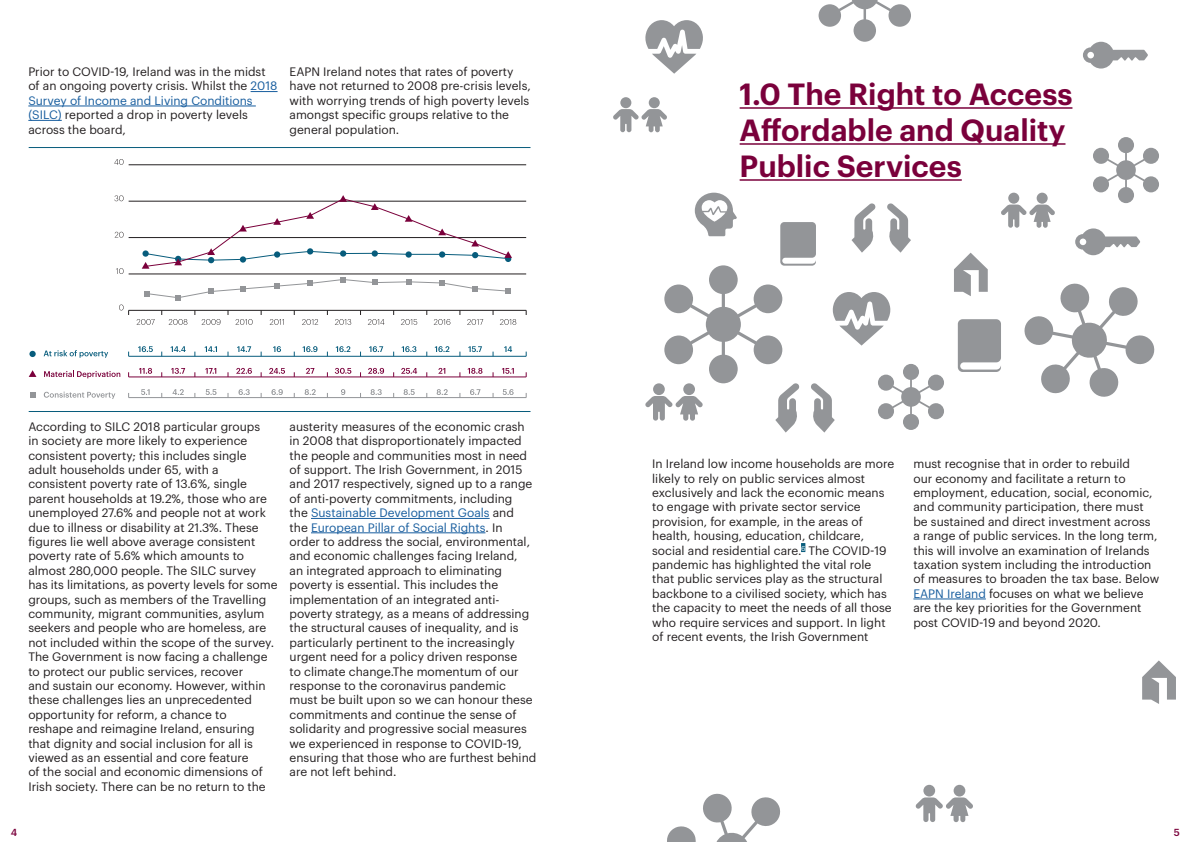
<style>
.page{position:relative;width:1191px;height:842px;background:#fff}
.page>*{position:absolute;margin:0;border:0;box-sizing:border-box;transform-origin:0 0}
.t1{font:600 30px/36px "Graphik";color:#7a003b}
.t2{font:12px/14.4px "Graphik";color:#231f20}
.t3{font:500 10px "Graphik";color:#7a003b}
.s1{color:#175d9e}
</style>
<div class="page">
<svg style="left:251px;top:91px;width:26px;height:1px"></svg>
<hr style="left:28px;top:106px;width:228px;height:1px;background:#175d9e">
<hr style="left:28px;top:120px;width:34px;height:1px;background:#175d9e">
<hr style="left:311px;top:518px;width:178px;height:1px;background:#175d9e">
<hr style="left:311px;top:532px;width:174px;height:1px;background:#175d9e">
<svg style="left:801px;top:543px;width:4px;height:9px"></svg>
<hr style="left:913px;top:599px;width:73px;height:1px;background:#175d9e">
<svg style="left:1024px;top:283px;width:131px;height:114px"></svg>
<svg style="left:667px;top:793px;width:114px;height:49px"></svg>
<svg style="left:1093px;top:137px;width:66px;height:66px"></svg>
<svg style="left:818px;top:0;width:93px;height:42px"></svg>
<svg style="left:957px;top:319px;width:44px;height:53px;background:#a3a5a7"></svg>
<hr style="left:739px;top:107px;width:333px;height:2px;background:#7a003b">
<hr style="left:739px;top:143px;width:326px;height:2px;background:#7a003b">
<hr style="left:739px;top:179px;width:222px;height:2px;background:#7a003b">
<svg style="left:645px;top:20px;width:58px;height:54px"></svg>
<svg style="left:1142px;top:660px;width:34px;height:44px"></svg>
<svg style="left:954px;top:253px;width:33px;height:43px"></svg>
<div style="left:923px;top:785px;width:12px;height:11px;background:#939598;border-radius:50%"></div>
<div style="left:953px;top:785px;width:12px;height:11px;background:#939598;border-radius:50%"></div>
<svg style="left:915px;top:797px;width:58px;height:25px"></svg>
<div style="left:1008px;top:193px;width:11px;height:11px;background:#939598;border-radius:50%"></div>
<div style="left:1036px;top:193px;width:11px;height:11px;background:#939598;border-radius:50%"></div>
<svg style="left:1001px;top:205px;width:54px;height:23px"></svg>
<div style="left:620px;top:97px;width:11px;height:11px;background:#939598;border-radius:50%"></div>
<div style="left:649px;top:97px;width:11px;height:11px;background:#939598;border-radius:50%"></div>
<svg style="left:613px;top:109px;width:54px;height:23px"></svg>
<svg style="left:645px;top:193px;width:299px;height:240px"></svg>
<svg style="left:1075px;top:228px;width:65px;height:27px"></svg>
<svg style="left:1083px;top:42px;width:65px;height:27px"></svg>
<hr style="left:129px;top:165px;width:397px;height:1px;background:#231f20">
<hr style="left:129px;top:201px;width:397px;height:1px;background:#231f20">
<hr style="left:129px;top:237px;width:397px;height:1px;background:#231f20">
<hr style="left:129px;top:274px;width:397px;height:1px;background:#231f20">
<hr style="left:129px;top:310px;width:397px;height:1px;background:#231f20">
<svg style="left:116px;top:268px;width:7px;height:6px"></svg>
<svg style="left:500px;top:319px;width:16px;height:6px"></svg>
<svg style="left:467px;top:319px;width:16px;height:6px"></svg>
<svg style="left:434px;top:319px;width:16px;height:6px"></svg>
<svg style="left:401px;top:319px;width:16px;height:6px"></svg>
<svg style="left:368px;top:319px;width:16px;height:6px"></svg>
<svg style="left:335px;top:319px;width:16px;height:6px"></svg>
<svg style="left:302px;top:319px;width:16px;height:6px"></svg>
<svg style="left:270px;top:319px;width:14px;height:6px"></svg>
<svg style="left:235px;top:319px;width:18px;height:6px"></svg>
<svg style="left:169px;top:319px;width:18px;height:6px"></svg>
<svg style="left:136px;top:319px;width:19px;height:6px"></svg>
<svg style="left:504px;top:346px;width:8px;height:6px"></svg>
<svg style="left:468px;top:346px;width:14px;height:6px"></svg>
<svg style="left:435px;top:346px;width:14px;height:6px"></svg>
<svg style="left:402px;top:346px;width:14px;height:6px"></svg>
<svg style="left:369px;top:346px;width:14px;height:6px"></svg>
<svg style="left:336px;top:346px;width:14px;height:6px"></svg>
<svg style="left:303px;top:346px;width:14px;height:6px"></svg>
<svg style="left:273px;top:346px;width:8px;height:6px"></svg>
<svg style="left:237px;top:346px;width:14px;height:6px"></svg>
<svg style="left:205px;top:346px;width:12px;height:6px"></svg>
<svg style="left:171px;top:346px;width:15px;height:6px"></svg>
<svg style="left:138px;top:346px;width:15px;height:6px"></svg>
<svg style="left:502px;top:368px;width:12px;height:6px"></svg>
<svg style="left:468px;top:368px;width:14px;height:6px"></svg>
<svg style="left:438px;top:368px;width:7px;height:6px"></svg>
<svg style="left:401px;top:368px;width:16px;height:6px"></svg>
<svg style="left:368px;top:368px;width:16px;height:6px"></svg>
<svg style="left:335px;top:368px;width:16px;height:6px"></svg>
<svg style="left:306px;top:368px;width:8px;height:6px"></svg>
<svg style="left:269px;top:368px;width:16px;height:6px"></svg>
<svg style="left:236px;top:368px;width:16px;height:6px"></svg>
<svg style="left:205px;top:368px;width:11px;height:6px"></svg>
<svg style="left:171px;top:368px;width:14px;height:6px"></svg>
<svg style="left:139px;top:368px;width:13px;height:6px"></svg>
<svg style="left:502px;top:389px;width:11px;height:6px"></svg>
<svg style="left:470px;top:389px;width:10px;height:6px"></svg>
<svg style="left:437px;top:389px;width:11px;height:6px"></svg>
<svg style="left:403px;top:389px;width:12px;height:6px"></svg>
<svg style="left:370px;top:389px;width:12px;height:6px"></svg>
<svg style="left:341px;top:389px;width:4px;height:6px"></svg>
<svg style="left:305px;top:389px;width:11px;height:6px"></svg>
<svg style="left:271px;top:389px;width:12px;height:6px"></svg>
<svg style="left:238px;top:389px;width:12px;height:6px"></svg>
<svg style="left:206px;top:389px;width:10px;height:6px"></svg>
<svg style="left:172px;top:389px;width:12px;height:6px"></svg>
<svg style="left:141px;top:389px;width:9px;height:6px"></svg>
<hr style="left:129px;top:356px;width:397px;height:1px;background:#075c7c">
<svg style="left:44px;top:350px;width:64px;height:8px"></svg>
<hr style="left:129px;top:377px;width:397px;height:1px;background:#7a003b">
<svg style="left:44px;top:371px;width:76px;height:7px"></svg>
<hr style="left:129px;top:397px;width:397px;height:1px;background:#939598">
<svg style="left:44px;top:392px;width:71px;height:7px"></svg>
<svg style="left:115px;top:232px;width:8px;height:6px"></svg>
<svg style="left:114px;top:195px;width:9px;height:6px"></svg>
<svg style="left:114px;top:159px;width:9px;height:6px"></svg>
<svg style="left:119px;top:305px;width:10px;height:10px"></svg>
<svg style="left:195px;top:310px;width:25px;height:15px"></svg>
<div style="left:29px;top:351px;width:7px;height:6px;background:#075c7c;border-radius:50%"></div>
<svg style="left:29px;top:370px;width:7px;height:7px"></svg>
<svg style="left:509px;top:252px;width:3px;height:10px"></svg>
<svg style="left:30px;top:392px;width:5px;height:6px"></svg>
<svg style="left:142px;top:195px;width:367px;height:74px"></svg>
<svg style="left:144px;top:277px;width:365px;height:23px"></svg>
<hr style="left:29px;top:147px;width:501px;height:1px;background:#085c7c">
<hr style="left:29px;top:411px;width:501px;height:1px;background:#085c7c">
<p class="t2" style="left:28px;top:63px;width:251px">Prior to COVID-19, Ireland was in the midst of an ongoing poverty crisis. Whilst the <span class="s1">2018<br>Survey of Income and Living Conditions (SILC)</span> reported a drop in poverty levels across the board,</p>
<p class="t2" style="left:289px;top:63px;width:243px">EAPN Ireland notes that rates of poverty have not returned to 2008 pre-crisis levels, with worrying trends of high poverty levels amongst specific groups relative to the general population.</p>
<p class="t2" style="left:28px;top:418px;width:251px">According to SILC 2018 particular groups<br>in society are more likely to experience consistent poverty; this includes single adult households under 65, with a consistent poverty rate of 13.6%, single parent households at 19.2%, those who are unemployed 27.6% and people not at work due to illness or disability at 21.3%. These figures lie well above average consistent poverty rate of 5.6% which amounts to almost 280,000 people. The SILC survey has its limitations, as poverty levels for some groups, such as members of the Travelling community, migrant communities, asylum seekers and people who are homeless, are not included within the scope of the survey.<br>The Government is now facing a challenge to protect our public services, recover<br>and sustain our economy. However, within these challenges lies an unprecedented opportunity for reform, a chance to<br>reshape and reimagine Ireland, ensuring that dignity and social inclusion for all is viewed as an essential and core feature<br>of the social and economic dimensions of Irish society. There can be no return to the</p>
<p class="t2" style="left:289px;top:418px;width:248px">austerity measures of the economic crash in 2008 that disproportionately impacted the people and communities most in need of support. The Irish Government, in 2015 and 2017 respectively, signed up to a range of anti-poverty commitments, including<br>the <span class="s1">Sustainable Development Goals</span> and<br>the <span class="s1">European Pillar of Social Rights</span>. In<br>order to address the social, environmental, and economic challenges facing Ireland,<br>an integrated approach to eliminating poverty is essential. This includes the implementation of an integrated anti&shy;poverty strategy, as a means of addressing the structural causes of inequality, and is particularly pertinent to the increasingly urgent need for a policy driven response<br>to climate change.The momentum of our response to the coronavirus pandemic must be built upon so we can honour these commitments and continue the sense of solidarity and progressive social measures we experienced in response to COVID-19, ensuring that those who are furthest behind are not left behind.</p>
<h1 class="t1" style="left:739px;top:73px;width:334px">1.0 The Right to Access<br>Affordable and Quality<br>Public Services</h1>
<p class="t2" style="left:652px;top:456px;width:243px">In Ireland low income households are more likely to rely on public services almost exclusively and lack the economic means to engage with private sector service provision, for example, in the areas of health, housing, education, childcare, social and residential care.<sup>6</sup> The COVID-19 pandemic has highlighted the vital role that public services play as the structural backbone to a civilised society, which has the capacity to meet the needs of all those who require services and support. In light of recent events, the Irish Government</p>
<p class="t2" style="left:913px;top:456px;width:247px">must recognise that in order to rebuild<br>our economy and facilitate a return to employment, education, social, economic, and community participation, there must be sustained and direct investment across a range of public services. In the long term, this will involve an examination of Irelands taxation system including the introduction of measures to broaden the tax base. Below <span class="s1">EAPN Ireland</span> focuses on what we believe are the key priorities for the Government post COVID-19 and beyond 2020.</p>
<p class="t3" style="left:11px;top:825px;width:8px">4</p>
<p class="t3" style="left:1173px;top:825px;width:8px">5</p>
</div>
